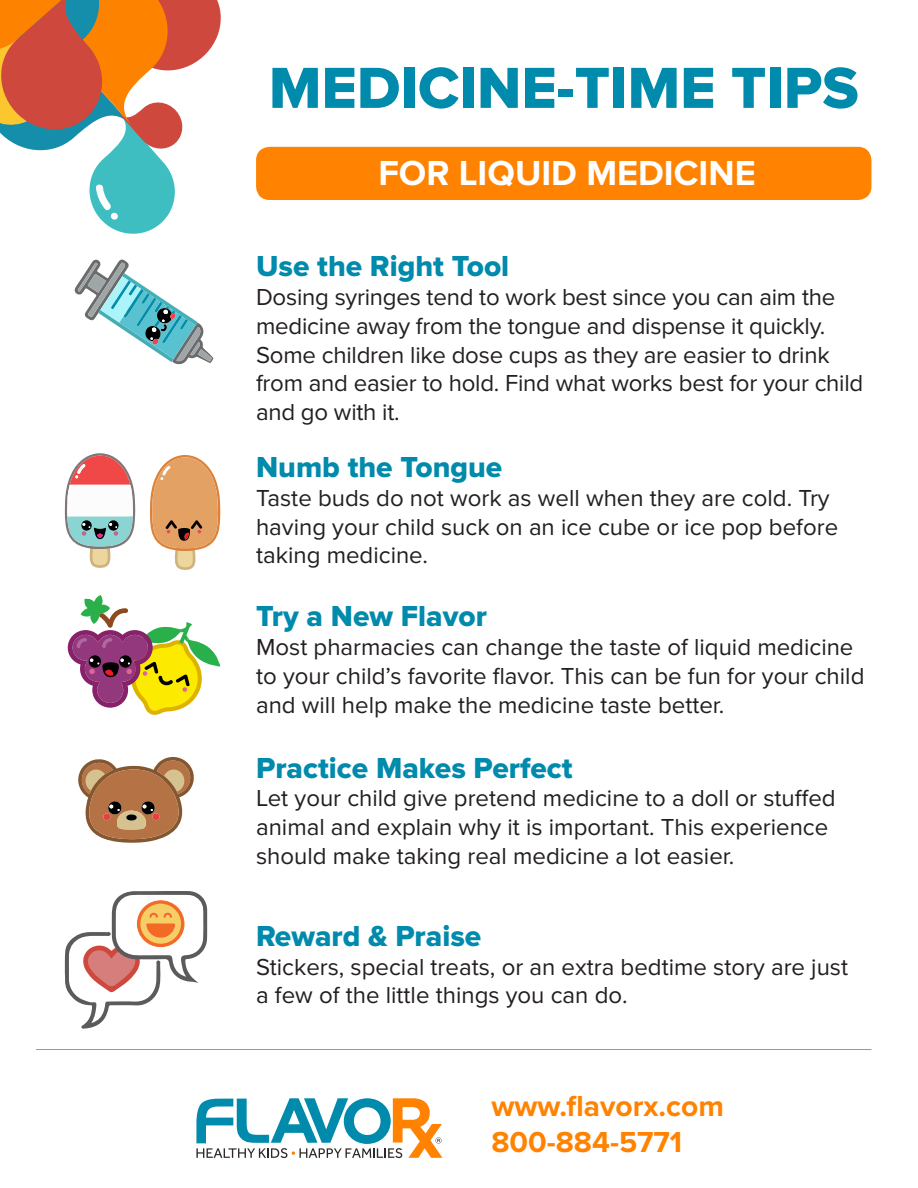
<style>
.page{position:relative;width:918px;height:1188px;background:#fff}
.page>*{position:absolute;margin:0;border:0;box-sizing:border-box;transform-origin:0 0}
.t1{font:60px "Proxima Nova Extrabld";color:#008aac}
.t2{font:700 36px "Proxima Nova";color:#fff}
.t3{font:30px "Proxima Nova Extrabld";color:#008aac}
.t4{font:700 30px "Proxima Nova";color:#ff8200}
.t5{font:24px/28.8px "Proxima Nova";color:#231f20}
</style>
<div class="page">
<div style="left:256px;top:147px;width:615px;height:53px;background:#ff8200;border-radius:13px"></div>
<hr style="left:36px;top:1049px;width:835px;height:1px;background:#ff8200">
<svg style="left:196px;top:1098px;width:246px;height:60px"></svg>
<svg style="left:68px;top:595px;width:152px;height:120px"></svg>
<svg style="left:65px;top:453px;width:70px;height:115px"></svg>
<svg style="left:150px;top:455px;width:70px;height:115px"></svg>
<svg style="left:75px;top:259px;width:138px;height:105px"></svg>
<svg style="left:65px;top:891px;width:142px;height:138px"></svg>
<svg style="left:0;top:0;width:221px;height:234px"></svg>
<svg style="left:78px;top:757px;width:116px;height:86px"></svg>
<p class="t1" style="left:269px;top:53px;width:591px">MEDICINE-TIME TIPS</p>
<p class="t2" style="left:378px;top:152px;width:379px">FOR LIQUID MEDICINE</p>
<p class="t3" style="left:256px;top:249px;width:255px">Use the Right Tool</p>
<p class="t5" style="left:256px;top:284px;width:609px">Dosing syringes tend to work best since you can aim the medicine away from the tongue and dispense it quickly.<br>Some children like dose cups as they are easier to drink from and easier to hold. Find what works best for your child and go with it.</p>
<p class="t3" style="left:256px;top:450px;width:248px">Numb the Tongue</p>
<p class="t5" style="left:256px;top:484px;width:584px">Taste buds do not work as well when they are cold. Try having your child suck on an ice cube or ice pop before taking medicine.</p>
<p class="t3" style="left:256px;top:599px;width:232px">Try a New Flavor</p>
<p class="t5" style="left:256px;top:633px;width:610px">Most pharmacies can change the taste of liquid medicine to your child’s favorite flavor. This can be fun for your child and will help make the medicine taste better.</p>
<p class="t3" style="left:256px;top:750px;width:318px">Practice Makes Perfect</p>
<p class="t5" style="left:256px;top:785px;width:581px">Let your child give pretend medicine to a doll or stuffed animal and explain why it is important. This experience should make taking real medicine a lot easier.</p>
<p class="t3" style="left:256px;top:919px;width:227px">Reward &amp; Praise</p>
<p class="t5" style="left:256px;top:953px;width:594px">Stickers, special treats, or an extra bedtime story are just a few of the little things you can do.</p>
<p class="t4" style="left:491px;top:1088px;width:234px">www.flavorx.com</p>
<p class="t4" style="left:491px;top:1124px;width:192px">800-884-5771</p>
</div>
